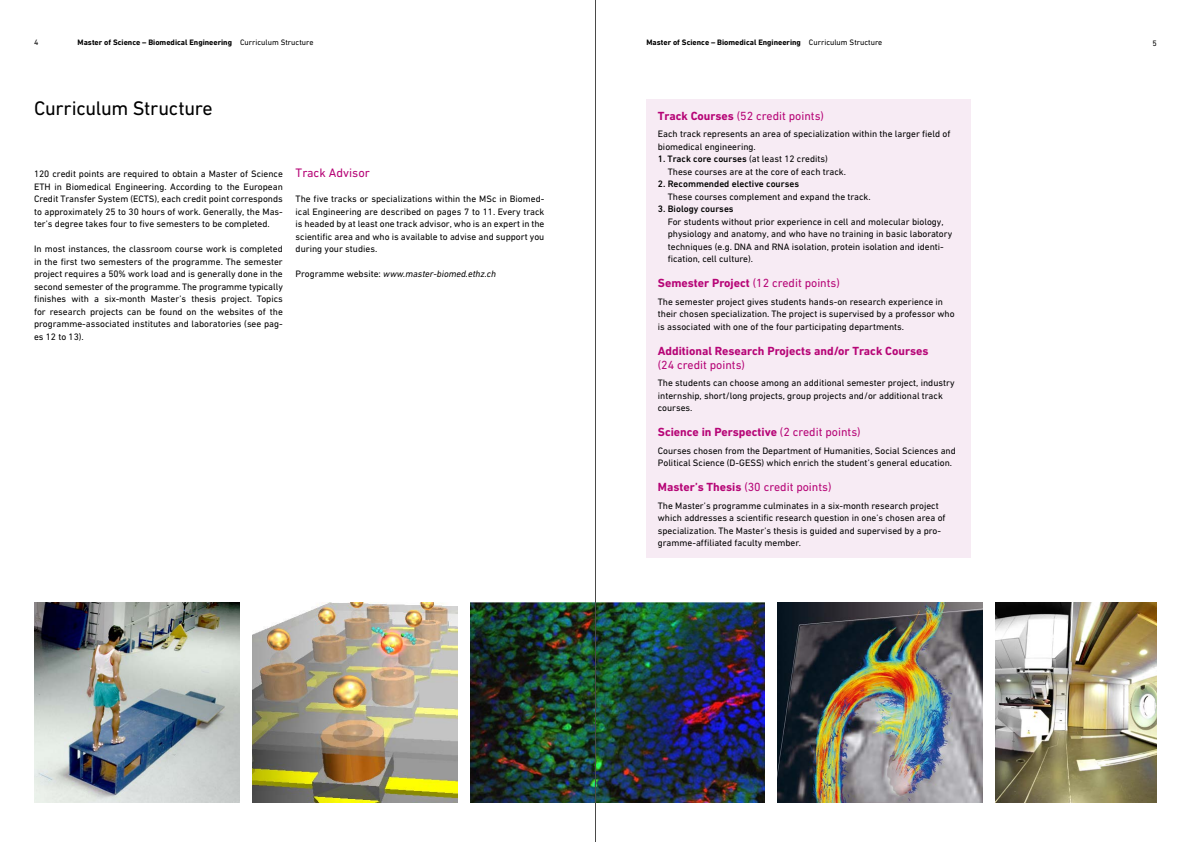
<style>
.page{position:relative;width:1191px;height:842px;background:#fff}
.page>*{position:absolute;margin:0;border:0;box-sizing:border-box;transform-origin:0 0}
.t1{font:20px "DIN Next W1 G";letter-spacing:-.015em;color:#000}
.t2{font:12.5px "DIN Next W1 G";color:#b60476}
.t3{font:12px "DIN Next W1 G";color:#b60476}
.t4{font:700 12px "DIN Next W1 G";color:#b60476}
.t5{font:9.5px/12.5px "DIN Next W1 G";color:#000}
.t6{font:500 9.5px "DIN Next W1 G";color:#000}
.t7{font:italic 9.5px "DIN Next W1 G";color:#000}
.t8{font:700 8px "DIN Next W1 G";color:#000}
.t9{font:8px "DIN Next W1 G";color:#000}
.s1{font-weight:400}
.s2{font-style:normal}
.s3{font-weight:700}
.s4{font-weight:500}
</style>
<div class="page">
<div style="left:646px;top:99px;width:325px;height:458px;background:#f7ebf4"></div>
<img style="left:777px;top:602px;width:205px;height:200px">
<img style="left:995px;top:602px;width:162px;height:200px">
<img style="left:470px;top:602px;width:294px;height:200px">
<img style="left:252px;top:602px;width:205px;height:200px">
<img style="left:34px;top:602px;width:205px;height:200px">
<hr style="left:595px;top:0;width:1px;height:842px;background:#4a4a49">
<p class="t9" style="left:34px;top:38px;width:6px">4</p>
<p class="t8" style="left:78px;top:38px;width:237px">Master of Science – Biomedical Engineering <span class="s1">Curriculum Structure</span></p>
<p class="t8" style="left:646px;top:38px;width:237px">Master of Science – Biomedical Engineering <span class="s1">Curriculum Structure</span></p>
<p class="t9" style="left:1152px;top:38px;width:6px">5</p>
<h1 class="t1" style="left:34px;top:96px;width:180px">Curriculum Structure</h1>
<p class="t5" style="left:34px;top:168px;width:250px;text-align:justify">120 credit points are required to obtain a Master of Science ETH in Biomedical Engineering. According to the European Credit Transfer System (ECTS), each credit point corresponds to approximately 25 to 30 hours of work. Generally, the Mas&shy;ter’s degree takes four to five semesters to be completed.</p>
<p class="t5" style="left:34px;top:243px;width:250px;text-align:justify">In most instances, the classroom course work is completed in the first two semesters of the programme. The semester project requires a 50% work load and is generally done in the second semester of the programme. The programme typically finishes with a six-month Master’s thesis project. Topics for research projects can be found on the websites of the programme-associated institutes and laboratories (see pag&shy;es 12 to 13).</p>
<h2 class="t2" style="left:296px;top:166px;width:76px">Track Advisor</h2>
<p class="t5" style="left:296px;top:193px;width:250px;text-align:justify">The five tracks or specializations within the MSc in Biomed&shy;ical Engineering are described on pages 7 to 11. Every track is headed by at least one track advisor, who is an expert in the scientific area and who is available to advise and support you during your studies.</p>
<p class="t7" style="left:296px;top:269px;width:202px"><span class="s2">Programme website:</span> www.master-biomed.ethz.ch</p>
<p class="t3" style="left:658px;top:109px;width:168px"><span class="s3">Track Courses</span> (52 credit points)</p>
<p class="t5" style="left:658px;top:127px;width:294px">Each track represents an area of specialization within the larger field of biomedical engineering.</p>
<p class="t5" style="left:668px;top:152px;width:180px;text-indent:-10px"><span class="s4">1. Track core courses</span> (at least 12 credits)<br>These courses are at the core of each track.</p>
<p class="t6" style="left:658px;top:178px;width:143px">2. Recommended elective courses</p>
<p class="t5" style="left:668px;top:190px;width:204px">These courses complement and expand the track.</p>
<p class="t6" style="left:658px;top:203px;width:77px">3. Biology courses</p>
<p class="t5" style="left:668px;top:215px;width:286px">For students without prior experience in cell and molecular biology, physiology and anatomy, and who have no training in basic laboratory techniques (e.g. DNA and RNA isolation, protein isolation and identi&shy;fication, cell culture).</p>
<p class="t3" style="left:658px;top:276px;width:183px"><span class="s3">Semester Project</span> (12 credit points)</p>
<p class="t5" style="left:658px;top:295px;width:298px">The semester project gives students hands-on research experience in their chosen specialization. The project is supervised by a professor who is associated with one of the four participating departments.</p>
<p class="t4" style="left:658px;top:343px;width:272px">Additional Research Projects and/or Track Courses</p>
<p class="t3" style="left:658px;top:358px;width:89px">(24 credit points)</p>
<p class="t5" style="left:658px;top:376px;width:298px">The students can choose among an additional semester project, industry internship, short/long projects, group projects and/or additional track courses.</p>
<p class="t4" style="left:658px;top:425px;width:204px">Science in Perspective <span class="s1">(2 credit points)</span></p>
<p class="t5" style="left:658px;top:444px;width:299px">Courses chosen from the Department of Humanities, Social Sciences and<br>Political Science (D-GESS) which enrich the student’s general education.</p>
<p class="t3" style="left:658px;top:480px;width:175px"><span class="s3">Master’s Thesis</span> (30 credit points)</p>
<p class="t5" style="left:658px;top:499px;width:289px">The Master’s programme culminates in a six-month research project which addresses a scientific research question in one’s chosen area of specialization. The Master’s thesis is guided and supervised by a pro&shy;gramme-affiliated faculty member.</p>
</div>
